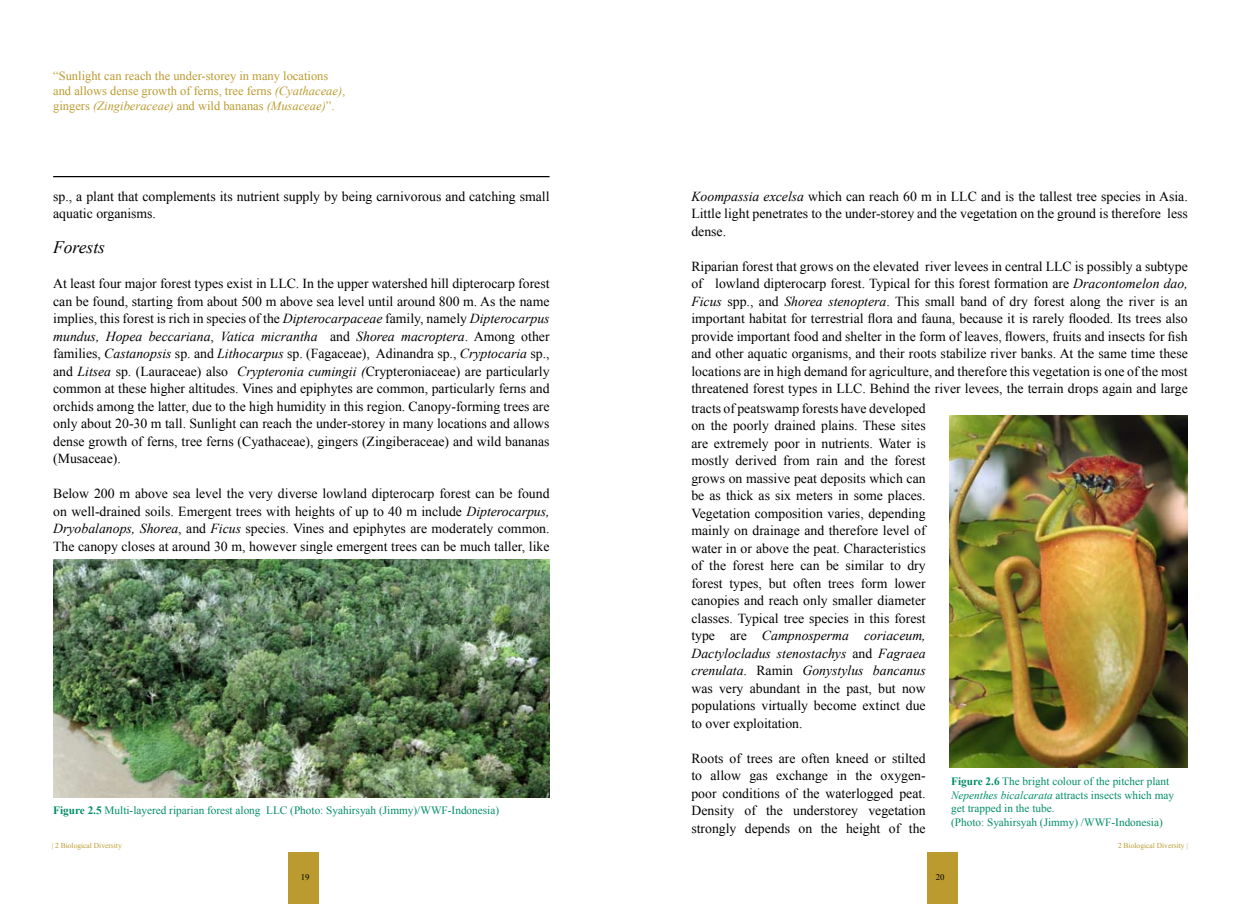
<style>
.page{position:relative;width:1241px;height:904px;background:#fff}
.page>*{position:absolute;margin:0;border:0;box-sizing:border-box;transform-origin:0 0}
.t1{font:italic 17.5px "Times New Roman";color:#000}
.t2{font:13.75px/17.5px "Times New Roman";color:#000;text-align:justify}
.t3{font:12.5px/15px "Times New Roman";color:#bb9b30}
.t4{font:11.25px/13.5px "Times New Roman";color:#008d65}
.t5{font:8.75px "Times New Roman";color:#000}
.t6{font:7.5px "Times New Roman";color:#bb9b30}
.s1{font-style:italic}
.s2{font-weight:700}
</style>
<div class="page">
<div style="left:288px;top:852px;width:30px;height:52px;background:#bb9b30"></div>
<div style="left:926px;top:852px;width:31px;height:52px;background:#bb9b30"></div>
<img style="left:949px;top:415px;width:238px;height:352px">
<img style="left:53px;top:559px;width:496px;height:238px">
<hr style="left:53px;top:176px;width:496px;height:1px;background:#000">
<p class="t3" style="left:53px;top:68px;width:293px">“Sunlight can reach the under-storey in many locations and allows dense growth of ferns, tree ferns <span class="s1">(Cyathaceae)</span>, gingers <span class="s1">(Zingiberaceae)</span> and wild bananas <span class="s1">(Musaceae)</span>”.</p>
<p class="t2" style="left:53px;top:187px;width:498px">sp., a plant that complements its nutrient supply by being carnivorous and catching small aquatic organisms.</p>
<p class="t1" style="left:53px;top:235px;width:53px">Forests</p>
<p class="t2" style="left:53px;top:274px;width:498px">At least four major forest types exist in LLC. In the upper watershed hill dipterocarp forest can be found, starting from about 500 m above sea level until around 800 m. As the name implies, this forest is rich in species of the <span class="s1">Dipterocarpaceae</span> family, namely <span class="s1">Dipterocarpus mundus, Hopea beccariana</span>, <span class="s1">Vatica micrantha</span> and <span class="s1">Shorea macroptera</span>. Among other families, <span class="s1">Castanopsis</span> sp. and <span class="s1">Lithocarpus</span> sp. (Fagaceae), Adinandra sp., <span class="s1">Cryptocaria</span> sp., and <span class="s1">Litsea</span> sp. (Lauraceae) also <span class="s1">Crypteronia cumingii (</span>Crypteroniaceae) are particularly common at these higher altitudes. Vines and epiphytes are common, particularly ferns and orchids among the latter, due to the high humidity in this region. Canopy-forming trees are only about 20-30 m tall. Sunlight can reach the under-storey in many locations and allows dense growth of ferns, tree ferns (Cyathaceae), gingers (Zingiberaceae) and wild bananas (Musaceae).</p>
<p class="t2" style="left:53px;top:484px;width:498px">Below 200 m above sea level the very diverse lowland dipterocarp forest can be found on well-drained soils. Emergent trees with heights of up to 40 m include <span class="s1">Dipterocarpus, Dryobalanops, Shorea</span>, and <span class="s1">Ficus</span> species. Vines and epiphytes are moderately common.<br>The canopy closes at around 30 m, however single emergent trees can be much taller, like</p>
<p class="t4" style="left:53px;top:803px;width:447px"><span class="s2">Figure 2.5</span> Multi-layered riparian forest along LLC (Photo: Syahirsyah (Jimmy)/WWF-Indonesia)</p>
<p class="t6" style="left:52px;top:840px;width:72px">| 2 Biological Diversity</p>
<p class="t5" style="left:301px;top:871px;width:10px">19</p>
<p class="t2" style="left:691px;top:187px;width:498px"><span class="s1">Koompassia excelsa</span> which can reach 60 m in LLC and is the tallest tree species in Asia.<br>Little light penetrates to the under-storey and the vegetation on the ground is therefore less dense.</p>
<p class="t2" style="left:691px;top:257px;width:498px">Riparian forest that grows on the elevated river levees in central LLC is possibly a subtype of lowland dipterocarp forest. Typical for this forest formation are <span class="s1">Dracontomelon dao, Ficus</span> spp., and <span class="s1">Shorea stenoptera</span>. This small band of dry forest along the river is an important habitat for terrestrial flora and fauna, because it is rarely flooded. Its trees also provide important food and shelter in the form of leaves, flowers, fruits and insects for fish and other aquatic organisms, and their roots stabilize river banks. At the same time these locations are in high demand for agriculture, and therefore this vegetation is one of the most threatened forest types in LLC. Behind the river levees, the terrain drops again and large</p>
<p class="t2" style="left:691px;top:399px;width:236px">tracts of peatswamp forests have developed on the poorly drained plains. These sites are extremely poor in nutrients. Water is mostly derived from rain and the forest grows on massive peat deposits which can be as thick as six meters in some places.<br>Vegetation composition varies, depending mainly on drainage and therefore level of water in or above the peat. Characteristics of the forest here can be similar to dry forest types, but often trees form lower canopies and reach only smaller diameter classes. Typical tree species in this forest type are <span class="s1">Campnosperma coriaceum, Dactylocladus stenostachys</span> and <span class="s1">Fagraea crenulata</span>. Ramin <span class="s1">Gonystylus bancanus </span>was very abundant in the past, but now populations virtually become extinct due to over exploitation.</p>
<p class="t2" style="left:691px;top:749px;width:236px">Roots of trees are often kneed or stilted to allow gas exchange in the oxygen&shy;poor conditions of the waterlogged peat.<br>Density of the understorey vegetation strongly depends on the height of the</p>
<p class="t4" style="left:950px;top:774px;width:224px"><span class="s2">Figure 2.6</span> The bright colour of the pitcher plant <span class="s1">Nepenthes bicalcarata</span> attracts insects which may get trapped in the tube.<br>(Photo: Syahirsyah (Jimmy) /WWF-Indonesia)</p>
<p class="t6" style="left:1117px;top:840px;width:72px">2 Biological Diversity |</p>
<p class="t5" style="left:935px;top:871px;width:10px">20</p>
</div>
